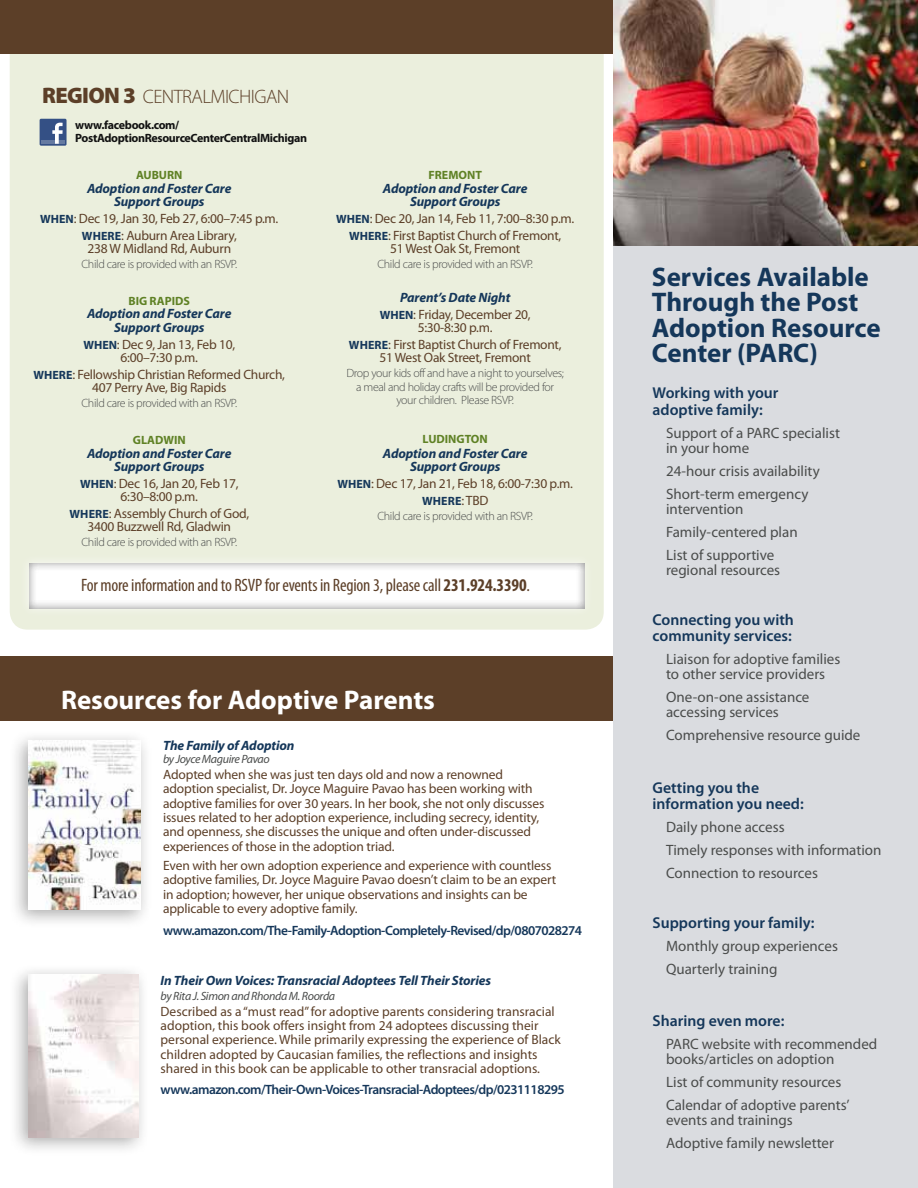
<style>
.page{position:relative;width:918px;height:1188px;background:#fff}
.page>*{position:absolute;margin:0;border:0;box-sizing:border-box;transform-origin:0 0}
.t1{font:700 27px/25.5px "Myriad Pro";color:#15375a}
.t2{font:700 27px "Myriad Pro";color:#fff}
.t3{font:900 22.5px "Myriad Pro";color:#5c3f28}
.t4{font:300 19.5px "Myriad Pro";letter-spacing:-.03em;color:#5c3f28}
.t5{font:condensed 18px "Myriad Pro";letter-spacing:-.01em;color:#5c3f28}
.t6{font:600 15.75px/16.5px "Myriad Pro";color:#15375a}
.t7{font:15px/23.1px "Myriad Pro";color:#4a4c4b}
.t8{font:13.5px/14.2px "Myriad Pro";letter-spacing:-.01em;color:#5c3f28;text-align:center}
.t9{font:italic 700 13.5px/13.5px "Myriad Pro";letter-spacing:-.01em;color:#15375a;text-align:center}
.t10{font:600 13.5px "Myriad Pro";letter-spacing:-.04em;color:#15375a}
.t11{font:300 12px/13.5px "Myriad Pro";letter-spacing:-.03em;color:#4a4c4b;text-align:center}
.t12{font:700 12px/12.9px "Myriad Pro";letter-spacing:-.03em;color:#121212}
.t13{font:italic 12px "Myriad Pro";letter-spacing:-.03em;color:#4a4c4b}
.t14{font:700 12px "Myriad Pro";color:#5f8125}
.s1{font-weight:900;font-size:22.5px}
.s2{font-weight:700;font-size:12px;color:#15375a}
.s3{font-weight:700;font-style:italic;color:#15375a}
.s4{font-weight:700;color:#15375a}
.s5{font-weight:400;font-size:13.5px;color:#5c3f28}
.s6{font-weight:700}
</style>
<div class="page">
<div style="left:10px;top:17px;width:594px;height:613px;background:#ebefdd;border-radius:18px"></div>
<div style="left:27px;top:561px;width:558px;height:48px;background:#121212;opacity:.5"></div>
<div style="left:0;top:657px;width:622px;height:64px;background:#5c3f28"></div>
<div style="left:40px;top:119px;width:27px;height:27px;background:#345085;border-radius:2px"></div>
<hr style="left:42px;top:140px;width:23px;height:4px;background:#657aa1">
<svg style="left:52px;top:123px;width:11px;height:21px"></svg>
<div style="left:0;top:0;width:613px;height:54px;background:#5c3f28"></div>
<div style="left:613px;top:0;width:305px;height:1188px;background:#dadce0"></div>
<img style="left:613px;top:0;width:305px;height:246px">
<div style="left:9px;top:729px;width:143px;height:200px;background:#121212;opacity:.35"></div>
<img style="left:28px;top:741px;width:113px;height:169px">
<div style="left:9px;top:963px;width:141px;height:194px;background:#121212;opacity:.35"></div>
<img style="left:28px;top:975px;width:110px;height:162px">
<h2 class="t3" style="left:42px;top:81px;width:27px">REGION</h2>
<h3 class="t4" style="left:123px;top:85px;width:168px"><span class="s1">3</span> CENTRALMICHIGAN</h3>
<p class="t12" style="left:75px;top:118px;width:233px">www.facebook.com/<br>PostAdoptionResourceCenterCentralMichigan</p>
<p class="t14" style="left:136px;top:167px;width:48px">Auburn</p>
<p class="t9" style="left:87px;top:181px;width:146px">Adoption and Foster Care<br>Support Groups</p>
<p class="t8" style="left:40px;top:210px;width:240px;line-height:16.6px"><span class="s2">When</span>: Dec 19, Jan 30, Feb 27, 6:00–7:45 p.m.<br><span class="s2">Where</span>: Auburn Area Library,</p>
<p class="t8" style="left:87px;top:241px;width:145px">238 W Midland Rd, Auburn</p>
<p class="t11" style="left:82px;top:257px;width:157px">Child care is provided with an RSVP.</p>
<p class="t14" style="left:129px;top:293px;width:7px">Big</p>
<p class="t14" style="left:150px;top:293px;width:42px">Rapi ds</p>
<p class="t9" style="left:87px;top:307px;width:146px">Adoption and Foster Care<br>Support Groups</p>
<p class="t8" style="left:84px;top:337px;width:153px;line-height:13.5px"><span class="s2">When</span>: Dec 9, Jan 13, Feb 10,<br>6:00–7:30 p.m.</p>
<p class="t8" style="left:34px;top:367px;width:253px;line-height:13.5px"><span class="s2">Where</span>: Fellowship Christian Reformed Church,<br>407 Perry Ave, Big Rapids</p>
<p class="t11" style="left:82px;top:396px;width:157px">Child care is provided with an RSVP.</p>
<p class="t14" style="left:133px;top:432px;width:54px">Gladwi n</p>
<p class="t9" style="left:87px;top:446px;width:146px">Adoption and Foster Care<br>Support Groups</p>
<p class="t8" style="left:80px;top:476px;width:160px;line-height:13.5px"><span class="s2">When</span>: Dec 16, Jan 20, Feb 17,<br>6:30–8:00 p.m.</p>
<p class="t8" style="left:70px;top:506px;width:181px;line-height:13.5px"><span class="s2">Where</span>: Assembly Church of God,<br>3400 Buzzwell Rd, Gladwin</p>
<p class="t11" style="left:82px;top:536px;width:157px">Child care is provided with an RSVP.</p>
<p class="t14" style="left:428px;top:167px;width:55px">Fremont</p>
<p class="t9" style="left:383px;top:181px;width:146px">Adoption and Foster Care<br>Support Groups</p>
<p class="t8" style="left:336px;top:210px;width:240px;line-height:16.6px"><span class="s2">When</span>: Dec 20, Jan 14, Feb 11, 7:00–8:30 p.m.<br><span class="s2">Where</span>: First Baptist Church of Fremont,</p>
<p class="t8" style="left:390px;top:241px;width:132px">51 West Oak St, Fremont</p>
<p class="t11" style="left:377px;top:257px;width:157px">Child care is provided with an RSVP.</p>
<p class="t8" style="left:380px;top:289px;width:152px;line-height:16.6px"><span class="s3">Parent’s Date Night<br></span><span class="s2">When</span>: Friday, December 20,</p>
<p class="t8" style="left:349px;top:319px;width:214px;line-height:16.6px">5:30-8:30 p.m.<br><span class="s2">Where</span>: First Baptist Church of Fremont,</p>
<p class="t8" style="left:380px;top:350px;width:153px">51 West Oak Street, Fremont</p>
<p class="t11" style="left:346px;top:366px;width:219px">Drop your kids off and have a night to yourselves; a meal and holiday crafts will be provided for your children. Please RSVP.</p>
<p class="t14" style="left:423px;top:431px;width:67px">Ludington</p>
<p class="t9" style="left:383px;top:446px;width:146px">Adoption and Foster Care<br>Support Groups</p>
<p class="t8" style="left:338px;top:476px;width:237px"><span class="s2">When</span>: Dec 17, Jan 21, Feb 18, 6:00-7:30 p.m.</p>
<p class="t11" style="left:377px;top:493px;width:157px;line-height:15.1px"><span class="s4">Where</span><span class="s5">: TBD<br></span>Child care is provided with an RSVP.</p>
<h3 class="t5" style="left:81px;top:574px;width:450px">For more information and to RSVP for events in Region 3, please call <span class="s6">231.924.3390</span>.</h3>
<h1 class="t2" style="left:61px;top:682px;width:376px">Resources for Adoptive Parents</h1>
<p class="t9" style="left:163px;top:738px;width:133px">The Family of Adoption</p>
<p class="t13" style="left:163px;top:752px;width:108px">by Joyce Maguire Pavao</p>
<p class="t8" style="left:163px;top:767px;width:383px;text-align:left">Adopted when she was just ten days old and now a renowned adoption specialist, Dr. Joyce Maguire Pavao has been working with adoptive families for over 30 years. In her book, she not only discusses issues related to her adoption experience, including secrecy, identity, and openness, she discusses the unique and often under-discussed experiences of those in the adoption triad.</p>
<p class="t8" style="left:163px;top:858px;width:395px;text-align:left">Even with her own adoption experience and experience with countless adoptive families, Dr. Joyce Maguire Pavao doesn’t claim to be an expert in adoption; however, her unique observations and insights can be applicable to every adoptive family.</p>
<p class="t10" style="left:163px;top:921px;width:421px">www.amazon.com/The-Family-Adoption-Completely-Revised/dp/0807028274</p>
<p class="t9" style="left:161px;top:973px;width:332px">In Their Own Voices: Transracial Adoptees Tell Their Stories</p>
<p class="t13" style="left:161px;top:989px;width:176px">by Rita J. Simon and Rhonda M. Roorda</p>
<p class="t8" style="left:161px;top:1004px;width:402px;text-align:left">Described as a “must read” for adoptive parents considering transracial adoption, this book offers insight from 24 adoptees discussing their personal experience. While primarily expressing the experience of Black children adopted by Caucasian families, the reflections and insights shared in this book can be applicable to other transracial adoptions.</p>
<p class="t10" style="left:161px;top:1081px;width:406px">www.amazon.com/Their-Own-Voices-Transracial-Adoptees/dp/0231118295</p>
<h1 class="t1" style="left:652px;top:263px;width:230px">Services Available<br>Through the Post<br>Adoption Resource<br>Center (PARC)</h1>
<p class="t6" style="left:653px;top:384px;width:127px">Working with your adoptive family:</p>
<p class="t7" style="left:666px;top:425px;width:175px;line-height:15px">Support of a PARC specialist in your home</p>
<p class="t7" style="left:666px;top:459px;width:155px">24-hour crisis availability<br>Short-term emergency</p>
<p class="t7" style="left:666px;top:497px;width:133px">intervention<br>Family-centered plan<br>List of supportive</p>
<p class="t7" style="left:666px;top:558px;width:116px">regional resources</p>
<p class="t6" style="left:653px;top:611px;width:143px">Connecting you with community services:</p>
<p class="t7" style="left:666px;top:651px;width:176px;line-height:15px">Liaison for adoptive families to other service providers</p>
<p class="t7" style="left:666px;top:689px;width:145px;line-height:15px">One-on-one assistance accessing services</p>
<p class="t7" style="left:666px;top:723px;width:196px">Comprehensive resource guide</p>
<p class="t6" style="left:653px;top:779px;width:153px">Getting you the information you need:</p>
<p class="t7" style="left:666px;top:815px;width:217px">Daily phone access<br>Timely responses with information<br>Connection to resources</p>
<p class="t6" style="left:653px;top:914px;width:163px">Supporting your family:</p>
<p class="t7" style="left:666px;top:934px;width:173px">Monthly group experiences<br>Quarterly training</p>
<p class="t6" style="left:653px;top:1012px;width:133px">Sharing even more:</p>
<p class="t7" style="left:666px;top:1036px;width:213px;line-height:15px">PARC website with recommended books/articles on adoption</p>
<p class="t7" style="left:666px;top:1070px;width:185px">List of community resources<br>Calendar of adoptive parents’</p>
<p class="t7" style="left:666px;top:1108px;width:169px">events and trainings<br>Adoptive family newsletter</p>
</div>
